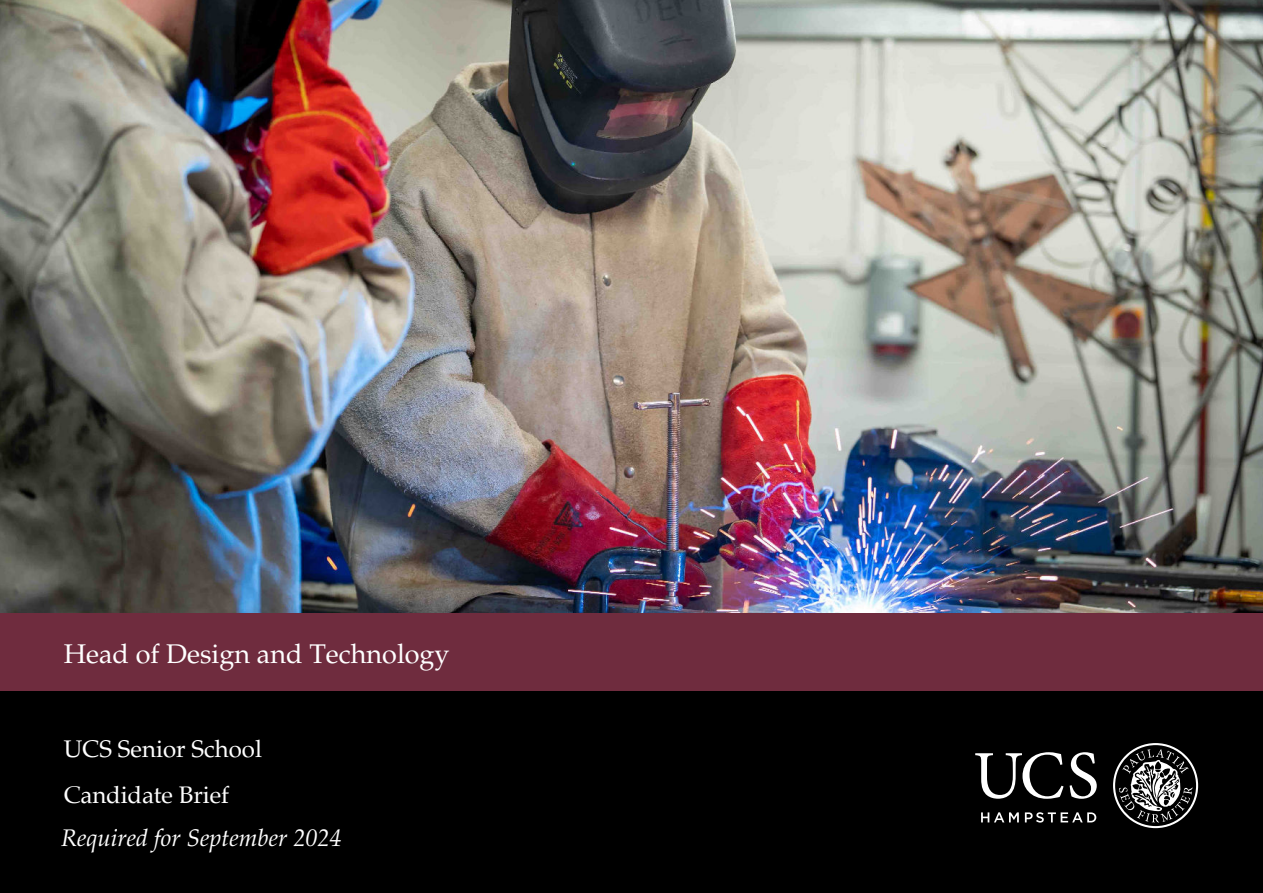
<style>
.page{position:relative;width:1263px;height:893px;background:#fff}
.page>*{position:absolute;margin:0;border:0;box-sizing:border-box;transform-origin:0 0}
.t1{font:27px "Palatino";color:#fff}
.t2{font:italic 24px "Palatino";color:#fff}
.t3{font:24px "Palatino";color:#fff}
.t4{font:24px "Palatino";letter-spacing:-.005em;color:#fff}
</style>
<div class="page">
<img style="left:0;top:0;width:1263px;height:613px">
<div style="left:0;top:680px;width:1263px;height:213px;background:#000"></div>
<svg style="left:975px;top:752px;width:88px;height:47px"></svg>
<svg style="left:1069px;top:752px;width:28px;height:47px"></svg>
<svg style="left:981px;top:812px;width:38px;height:10px"></svg>
<svg style="left:1025px;top:812px;width:71px;height:11px"></svg>
<svg style="left:1113px;top:743px;width:85px;height:85px"></svg>
<div style="left:0;top:613px;width:1263px;height:78px;background:#6f2c3e"></div>
<p class="t1" style="left:64px;top:643px;width:387px">Head of Design and Technology</p>
<p class="t3" style="left:64px;top:739px;width:200px">UCS Senior School</p>
<p class="t4" style="left:64px;top:775px;width:167px">Candidate Brief</p>
<p class="t2" style="left:61px;top:829px;width:282px">Required for September 2024</p>
</div>
